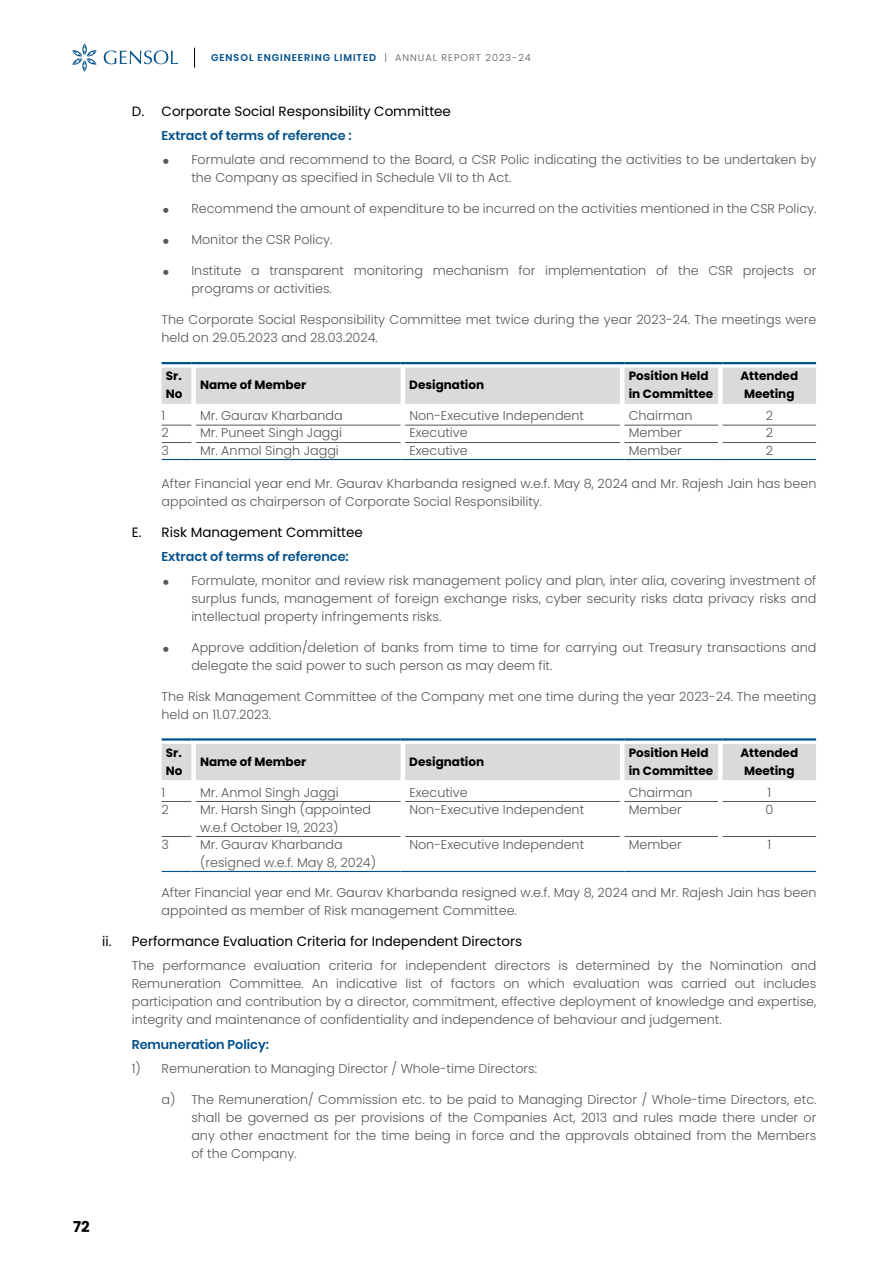
<style>
.page{position:relative;width:893px;height:1263px;background:#fff}
.page>*{position:absolute;margin:0;border:0;box-sizing:border-box;transform-origin:0 0}
.t1{font:700 15px "Poppins";color:#000}
.t2{font:13.5px "Poppins";color:#000}
.t3{font:300 12.75px/18px "Poppins";color:#575756}
.t4{font:600 12.75px "Poppins";color:#00508c}
.t5{font:700 12px/18px "Poppins";color:#000}
.t6{font:600 9.75px "Poppins";letter-spacing:.1em;color:#00508c}
.s1{font-weight:300;color:#575756}
</style>
<div class="page">
<svg style="left:162px;top:425px;width:29px;height:1px"></svg>
<hr style="left:196px;top:425px;width:205px;height:1px;background:#575756">
<hr style="left:405px;top:425px;width:215px;height:1px;background:#575756">
<hr style="left:624px;top:425px;width:94px;height:1px;background:#575756">
<hr style="left:722px;top:425px;width:94px;height:1px;background:#575756">
<svg style="left:162px;top:442px;width:29px;height:1px"></svg>
<hr style="left:196px;top:442px;width:205px;height:1px;background:#575756">
<hr style="left:405px;top:442px;width:215px;height:1px;background:#575756">
<hr style="left:624px;top:442px;width:94px;height:1px;background:#575756">
<hr style="left:722px;top:442px;width:94px;height:1px;background:#575756">
<hr style="left:196px;top:459px;width:205px;height:1px;background:#00508c">
<hr style="left:405px;top:459px;width:215px;height:1px;background:#00508c">
<hr style="left:624px;top:459px;width:94px;height:1px;background:#00508c">
<hr style="left:722px;top:459px;width:94px;height:1px;background:#00508c">
<svg style="left:162px;top:459px;width:34px;height:1px"></svg>
<svg style="left:162px;top:362px;width:654px;height:42px"></svg>
<hr style="left:722px;top:362px;width:94px;height:2px;background:#00508c">
<svg style="left:162px;top:801px;width:29px;height:1px"></svg>
<hr style="left:196px;top:801px;width:205px;height:1px;background:#575756">
<hr style="left:405px;top:801px;width:215px;height:1px;background:#575756">
<hr style="left:624px;top:801px;width:94px;height:1px;background:#575756">
<hr style="left:722px;top:801px;width:94px;height:1px;background:#575756">
<svg style="left:162px;top:836px;width:29px;height:1px"></svg>
<hr style="left:196px;top:836px;width:205px;height:1px;background:#575756">
<hr style="left:405px;top:836px;width:215px;height:1px;background:#575756">
<hr style="left:624px;top:836px;width:94px;height:1px;background:#575756">
<hr style="left:722px;top:836px;width:94px;height:1px;background:#575756">
<hr style="left:196px;top:871px;width:205px;height:1px;background:#00508c">
<hr style="left:405px;top:871px;width:215px;height:1px;background:#00508c">
<hr style="left:624px;top:871px;width:94px;height:1px;background:#00508c">
<hr style="left:722px;top:871px;width:94px;height:1px;background:#00508c">
<svg style="left:162px;top:871px;width:34px;height:1px"></svg>
<svg style="left:162px;top:738px;width:654px;height:42px"></svg>
<hr style="left:722px;top:738px;width:94px;height:3px;background:#00508c">
<svg style="left:104px;top:50px;width:74px;height:15px"></svg>
<svg style="left:72px;top:44px;width:25px;height:28px"></svg>
<svg style="left:194px;top:48px;width:1px;height:20px"></svg>
<p class="t6" style="left:211px;top:52px;width:321px">GENSOL ENGINEERING LIMITED <span class="s1">| ANNUAL REPORT 2023-24</span></p>
<p class="t2" style="left:132px;top:103px;width:321px">D. Corporate Social Responsibility Committee</p>
<p class="t4" style="left:162px;top:128px;width:191px">Extract of terms of reference :</p>
<p class="t3" style="left:191px;top:151px;width:627px">Formulate and recommend to the Board, a CSR Polic indicating the activities to be undertaken by the Company as specified in Schedule VII to th Act.</p>
<p class="t3" style="left:191px;top:200px;width:627px">Recommend the amount of expenditure to be incurred on the activities mentioned in the CSR Policy.</p>
<p class="t3" style="left:191px;top:231px;width:143px">Monitor the CSR Policy.</p>
<p class="t3" style="left:191px;top:261px;width:627px">Institute a transparent monitoring mechanism for implementation of the CSR projects or programs or activities.</p>
<p class="t3" style="left:162px;top:310px;width:656px">The Corporate Social Responsibility Committee met twice during the year 2023-24. The meetings were held on 29.05.2023 and 28.03.2024.</p>
<p class="t5" style="left:166px;top:367px;width:18px">Sr.<br>No</p>
<p class="t5" style="left:200px;top:376px;width:108px">Name of Member</p>
<p class="t5" style="left:409px;top:376px;width:76px">Designation</p>
<p class="t5" style="left:629px;top:367px;width:86px">Position Held in Committee</p>
<p class="t5" style="left:740px;top:367px;width:59px;text-align:center">Attended<br>Meeting</p>
<p class="t3" style="left:162px;top:407px;width:5px">1</p>
<p class="t3" style="left:200px;top:407px;width:144px">Mr. Gaurav Kharbanda</p>
<p class="t3" style="left:409px;top:407px;width:176px">Non-Executive Independent</p>
<p class="t3" style="left:629px;top:407px;width:65px">Chairman</p>
<p class="t3" style="left:766px;top:407px;width:9px">2</p>
<p class="t3" style="left:162px;top:424px;width:9px">2</p>
<p class="t3" style="left:200px;top:424px;width:143px">Mr. Puneet Singh Jaggi</p>
<p class="t3" style="left:409px;top:424px;width:60px">Executive</p>
<p class="t3" style="left:629px;top:424px;width:54px">Member</p>
<p class="t3" style="left:766px;top:424px;width:9px">2</p>
<p class="t3" style="left:162px;top:441px;width:9px">3</p>
<p class="t3" style="left:200px;top:441px;width:140px">Mr. Anmol Singh Jaggi</p>
<p class="t3" style="left:409px;top:441px;width:60px">Executive</p>
<p class="t3" style="left:629px;top:441px;width:54px">Member</p>
<p class="t3" style="left:766px;top:441px;width:9px">2</p>
<p class="t3" style="left:162px;top:474px;width:656px">After Financial year end Mr. Gaurav Kharbanda resigned w.e.f. May 8, 2024 and Mr. Rajesh Jain has been appointed as chairperson of Corporate Social Responsibility.</p>
<p class="t2" style="left:132px;top:524px;width:233px">E. Risk Management Committee</p>
<p class="t4" style="left:162px;top:549px;width:189px">Extract of terms of reference:</p>
<p class="t3" style="left:191px;top:572px;width:627px;text-align:justify">Formulate, monitor and review risk management policy and plan, inter alia, covering investment of surplus funds, management of foreign exchange risks, cyber security risks data privacy risks and intellectual property infringements risks.</p>
<p class="t3" style="left:191px;top:639px;width:627px">Approve addition/deletion of banks from time to time for carrying out Treasury transactions and delegate the said power to such person as may deem fit.</p>
<p class="t3" style="left:162px;top:687px;width:656px">The Risk Management Committee of the Company met one time during the year 2023-24. The meeting held on 11.07.2023.</p>
<p class="t5" style="left:166px;top:743px;width:18px">Sr.<br>No</p>
<p class="t5" style="left:200px;top:752px;width:108px">Name of Member</p>
<p class="t5" style="left:409px;top:752px;width:76px">Designation</p>
<p class="t5" style="left:629px;top:743px;width:86px">Position Held in Committee</p>
<p class="t5" style="left:740px;top:743px;width:59px;text-align:center">Attended<br>Meeting</p>
<p class="t3" style="left:162px;top:783px;width:5px">1</p>
<p class="t3" style="left:200px;top:783px;width:140px">Mr. Anmol Singh Jaggi</p>
<p class="t3" style="left:409px;top:783px;width:60px">Executive</p>
<p class="t3" style="left:629px;top:783px;width:65px">Chairman</p>
<p class="t3" style="left:767px;top:783px;width:5px">1</p>
<p class="t3" style="left:162px;top:800px;width:9px">2</p>
<p class="t3" style="left:200px;top:800px;width:172px">Mr. Harsh Singh (appointed w.e.f October 19, 2023)</p>
<p class="t3" style="left:409px;top:800px;width:176px">Non-Executive Independent</p>
<p class="t3" style="left:629px;top:800px;width:54px">Member</p>
<p class="t3" style="left:765px;top:800px;width:9px">0</p>
<p class="t3" style="left:162px;top:835px;width:9px">3</p>
<p class="t3" style="left:200px;top:835px;width:178px">Mr. Gaurav Kharbanda (resigned w.e.f. May 8, 2024)</p>
<p class="t3" style="left:409px;top:835px;width:176px">Non-Executive Independent</p>
<p class="t3" style="left:629px;top:835px;width:54px">Member</p>
<p class="t3" style="left:767px;top:835px;width:5px">1</p>
<p class="t3" style="left:162px;top:884px;width:656px">After Financial year end Mr. Gaurav Kharbanda resigned w.e.f. May 8, 2024 and Mr. Rajesh Jain has been appointed as member of Risk management Committee.</p>
<p class="t2" style="left:102px;top:933px;width:421px">ii. Performance Evaluation Criteria for Independent Directors</p>
<p class="t3" style="left:132px;top:957px;width:686px;text-align:justify">The performance evaluation criteria for independent directors is determined by the Nomination and Remuneration Committee. An indicative list of factors on which evaluation was carried out includes participation and contribution by a director, commitment, effective deployment of knowledge and expertise, integrity and maintenance of confidentiality and independence of behaviour and judgement.</p>
<p class="t4" style="left:132px;top:1037px;width:139px">Remuneration Policy:</p>
<p class="t3" style="left:132px;top:1060px;width:407px">1) Remuneration to Managing Director / Whole-time Directors:</p>
<p class="t3" style="left:191px;top:1090px;width:627px;text-align:justify;text-indent:-30px">a) The Remuneration/ Commission etc. to be paid to Managing Director / Whole-time Directors, etc. shall be governed as per provisions of the Companies Act, 2013 and rules made there under or any other enactment for the time being in force and the approvals obtained from the Members of the Company.</p>
<p class="t1" style="left:73px;top:1218px;width:18px">72</p>
</div>
